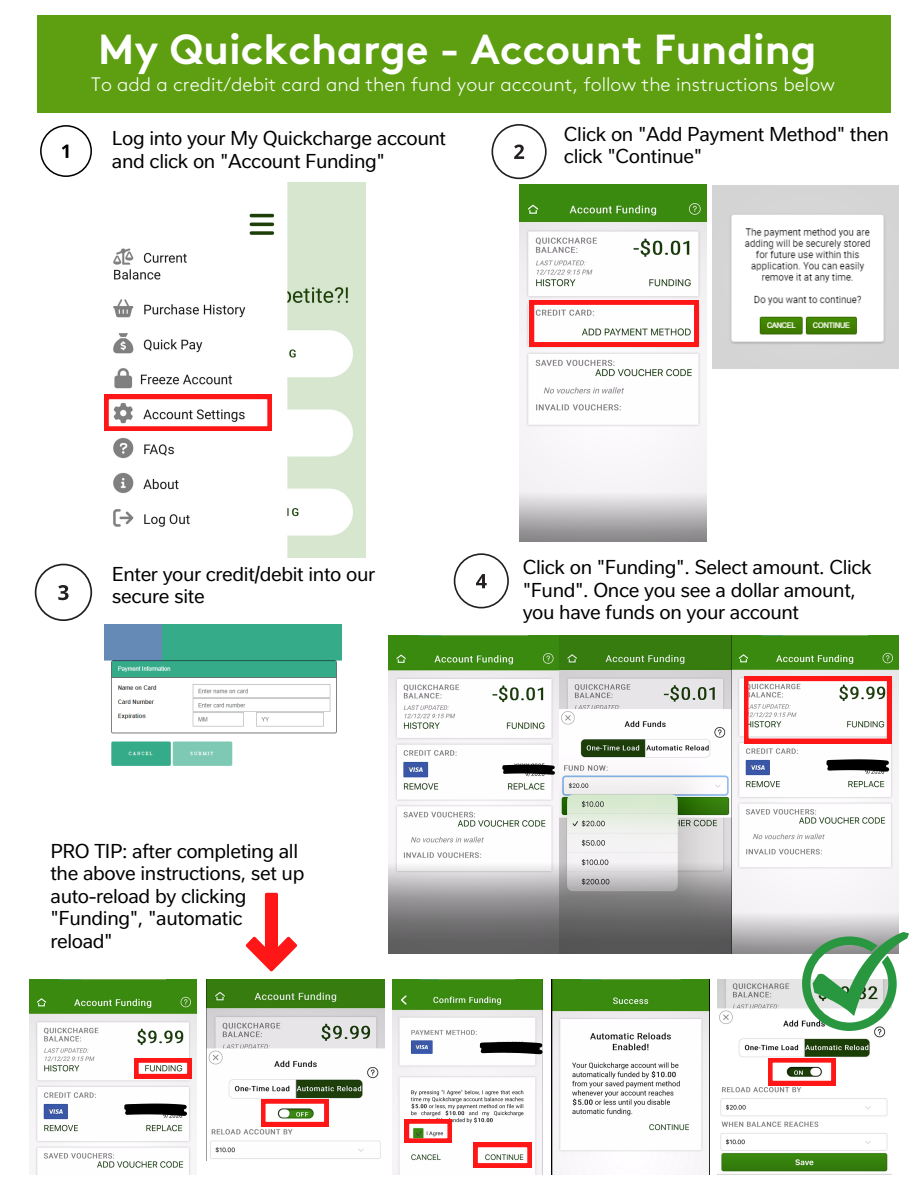
<style>
.page{position:relative;width:918px;height:1188px;background:#fff}
.page>*{position:absolute;margin:0;border:0;box-sizing:border-box;transform-origin:0 0}
.t1{font:700 42px "Brown Std";color:#fff}
.t2{font:300 19.5px "Brown Std";color:#fff}
.t3{font:19.35px/22.5px "Nestle Text AR";letter-spacing:-.02em;color:#000}
</style>
<div class="page">
<div style="left:38px;top:15px;width:853px;height:98px;background:#5d9f10"></div>
<svg style="left:40px;top:125px;width:52px;height:52px"></svg>
<img style="left:104px;top:183px;width:261px;height:374px">
<svg style="left:104px;top:395px;width:168px;height:36px"></svg>
<img style="left:519px;top:184px;width:187px;height:358px">
<svg style="left:530px;top:300px;width:169px;height:47px"></svg>
<svg style="left:492px;top:124px;width:55px;height:55px"></svg>
<img style="left:713px;top:185px;width:185px;height:183px">
<svg style="left:35px;top:564px;width:57px;height:57px"></svg>
<img style="left:388px;top:635px;width:511px;height:318px">
<svg style="left:502px;top:765px;width:53px;height:10px"></svg>
<svg style="left:454px;top:553px;width:55px;height:55px"></svg>
<svg style="left:744px;top:677px;width:147px;height:66px"></svg>
<svg style="left:826px;top:759px;width:63px;height:13px"></svg>
<img style="left:206px;top:979px;width:178px;height:181px">
<img style="left:104px;top:625px;width:238px;height:141px">
<svg style="left:261px;top:1099px;width:68px;height:27px"></svg>
<img style="left:29px;top:979px;width:168px;height:196px">
<svg style="left:134px;top:1058px;width:58px;height:20px"></svg>
<svg style="left:124px;top:1104px;width:63px;height:12px"></svg>
<img style="left:393px;top:979px;width:149px;height:196px">
<svg style="left:405px;top:1119px;width:47px;height:24px"></svg>
<svg style="left:473px;top:1143px;width:59px;height:25px"></svg>
<svg style="left:480px;top:1042px;width:63px;height:12px"></svg>
<img style="left:551px;top:979px;width:159px;height:196px">
<svg style="left:246px;top:893px;width:51px;height:78px"></svg>
<img style="left:718px;top:979px;width:173px;height:196px">
<svg style="left:768px;top:1058px;width:68px;height:27px"></svg>
<svg style="left:802px;top:932px;width:107px;height:99px"></svg>
<p class="t1" style="left:98px;top:32px;width:720px">My Quickcharge - Account Funding</p>
<p class="t2" style="left:91px;top:76px;width:745px">To add a credit/debit card and then fund your account, follow the instructions below</p>
<p class="t3" style="left:112px;top:128px;width:336px">Log into your My Quickcharge account and click on "Account Funding"</p>
<p class="t3" style="left:564px;top:123px;width:327px">Click on "Add Payment Method" then click "Continue"</p>
<p class="t3" style="left:112px;top:563px;width:265px">Enter your credit/debit into our secure site</p>
<p class="t3" style="left:523px;top:557px;width:351px">Click on "Funding". Select amount. Click "Fund". Once you see a dollar amount, you have funds on your account</p>
<p class="t3" style="left:50px;top:840px;width:255px">PRO TIP: after completing all the above instructions, set up auto-reload by clicking "Funding", "automatic reload"</p>
</div>
